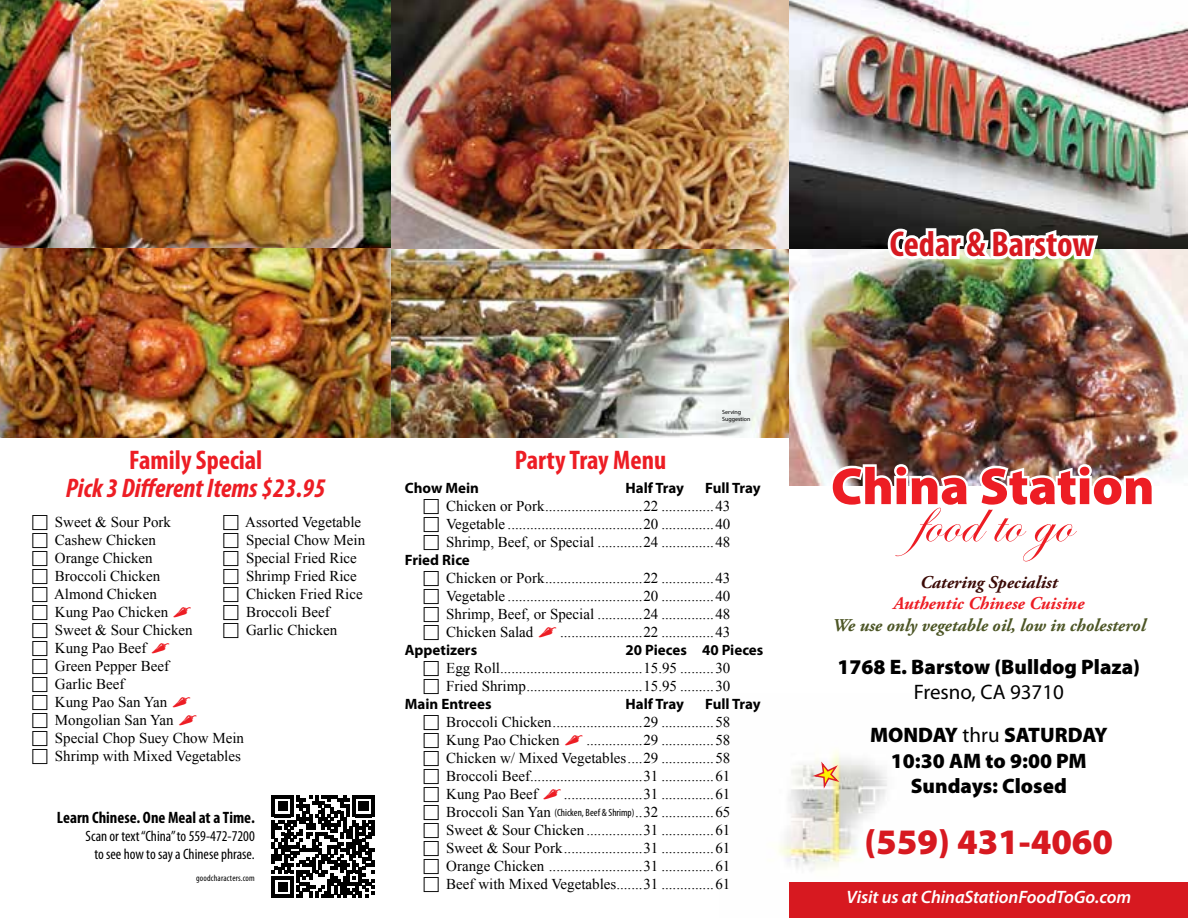
<style>
.page{position:relative;width:1188px;height:918px;background:#fff}
.page>*{position:absolute;margin:0;border:0;box-sizing:border-box;transform-origin:0 0}
.t1{font:900 36px "Myriad Pro";color:#d71920}
.t2{font:700 condensed 36px "Myriad Pro";color:#d71920}
.t3{font:700 condensed 27px "Myriad Pro";color:#ed1d24}
.t4{font:italic 700 condensed 27px "Myriad Pro";color:#ed1d24}
.t5{font:900 21px/25.2px "Myriad Pro";color:#000;text-align:center}
.t6{font:21px/43.2px "Myriad Pro";color:#000;text-align:center}
.t7{font:italic 700 18px "Adobe Garamond Pro";color:#4d5626}
.t8{font:italic 600 18px "Myriad Pro";letter-spacing:-.005em;color:#fff}
.t9{font:italic 700 18px "Adobe Garamond Pro";color:#ed1d24}
.t10{font:italic 700 18px "Adobe Garamond Pro";color:#3b0a06}
.t11{font:700 condensed 16.5px "Myriad Pro";color:#000}
.t12{font:15px/18px "Times New Roman";color:#000}
.t13{font:700 15px "Myriad Pro";color:#000}
.t14{font:condensed 15px/18px "Myriad Pro";color:#000;text-align:center}
.t15{font:condensed 9px "Myriad Pro";letter-spacing:.02em;color:#000}
.t16{font:6px/7.2px "Myriad Pro";color:#000}
.s1{font-family:"Myriad Pro";font-stretch:condensed;font-size:10.5px}
.s2{font-weight:900}
</style>
<div class="page">
<img style="left:0;top:248px;width:391px;height:189px">
<img style="left:391px;top:248px;width:399px;height:189px">
<img style="left:778px;top:750px;width:171px;height:168px">
<svg style="left:810px;top:762px;width:32px;height:29px"></svg>
<img style="left:0;top:0;width:1188px;height:248px">
<img style="left:391px;top:0;width:405px;height:248px">
<svg style="left:513px;top:416px;width:155px;height:22px"></svg>
<div style="left:790px;top:883px;width:398px;height:35px;background:#d71920"></div>
<img style="left:790px;top:243px;width:398px;height:243px">
<svg style="left:828px;top:462px;width:328px;height:100px"></svg>
<svg style="left:833px;top:467px;width:319px;height:94px"></svg>
<div style="left:168px;top:449px;width:7px;height:6px;border:3px solid #fff;border-radius:50%"></div>
<img style="left:885px;top:131px;width:217px;height:260px">
<svg style="left:272px;top:795px;width:102px;height:103px"></svg>
<h2 class="t3" style="left:129px;top:443px;width:135px">Family Special</h2>
<h2 class="t4" style="left:66px;top:471px;width:261px">Pick 3 Different Items $23.95</h2>
<p class="t12" style="left:54px;top:513px;width:191px">Sweet &amp; Sour Pork<br>Cashew Chicken<br>Orange Chicken<br>Broccoli Chicken<br>Almond Chicken<br>Kung Pao Chicken<br>Sweet &amp; Sour Chicken<br>Kung Pao Beef<br>Green Pepper Beef<br>Garlic Beef<br>Kung Pao San Yan<br>Mongolian San Yan<br>Special Chop Suey Chow Mein<br>Shrimp with Mixed Vegetables</p>
<p class="t12" style="left:245px;top:513px;width:121px">Assorted Vegetable<br>Special Chow Mein<br>Special Fried Rice<br>Shrimp Fried Rice<br>Chicken Fried Rice<br>Broccoli Beef<br>Garlic Chicken</p>
<p class="t11" style="left:57px;top:807px;width:199px">Learn Chinese. One Meal at a Time.</p>
<p class="t14" style="left:86px;top:827px;width:171px">Scan or text “China” to 559-472-7200 to see how to say a Chinese phrase.</p>
<p class="t15" style="left:196px;top:872px;width:60px">goodcharacters.com</p>
<h2 class="t3" style="left:515px;top:443px;width:153px">Party Tray Menu</h2>
<p class="t16" style="left:722px;top:408px;width:30px">Serving<br>Suggestion</p>
<p class="t13" style="left:405px;top:479px;width:76px">Chow Mein</p>
<p class="t13" style="left:626px;top:479px;width:60px">Half Tray</p>
<p class="t13" style="left:705px;top:479px;width:57px">Full Tray</p>
<p class="t12" style="left:446px;top:497px;width:286px;text-align:justify">Chicken or Pork..........................22 ..............43<br>Vegetable ....................................20 ..............40<br>Shrimp, Beef, or Special ............24 ..............48</p>
<p class="t13" style="left:405px;top:551px;width:66px">Fried Rice</p>
<p class="t12" style="left:446px;top:569px;width:286px;text-align:justify">Chicken or Pork..........................22 ..............43<br>Vegetable ....................................20 ..............40<br>Shrimp, Beef, or Special ............24 ..............48<br>Chicken Salad</p>
<p class="t12" style="left:560px;top:623px;width:172px">......................22 ..............43</p>
<p class="t13" style="left:405px;top:641px;width:74px">Appetizers</p>
<p class="t13" style="left:626px;top:641px;width:139px">20 Pieces 40 Pieces</p>
<p class="t12" style="left:446px;top:659px;width:286px">Egg Roll......................................15.95 .........30<br>Fried Shrimp...............................15.95 .........30</p>
<p class="t13" style="left:405px;top:695px;width:88px">Main Entrees</p>
<p class="t13" style="left:626px;top:695px;width:60px">Half Tray</p>
<p class="t13" style="left:705px;top:695px;width:57px">Full Tray</p>
<p class="t12" style="left:446px;top:713px;width:286px">Broccoli Chicken........................29 ..............58<br>Kung Pao Chicken</p>
<p class="t12" style="left:446px;top:731px;width:286px;text-align:justify;text-indent:140px">...............29 ..............58<br>Chicken w/ Mixed Vegetables....29 ..............58<br>Broccoli Beef..............................31 ..............61<br>Kung Pao Beef</p>
<p class="t12" style="left:446px;top:785px;width:286px;text-align:justify;text-indent:118px">.....................31 ..............61<br>Broccoli San Yan <span class="s1">(Chicken, Beef &amp; Shrimp)</span>..32 ..............65<br>Sweet &amp; Sour Chicken ...............31 ..............61<br>Sweet &amp; Sour Pork.....................31 ..............61<br>Orange Chicken .........................31 ..............61<br>Beef with Mixed Vegetables.......31 ..............61</p>
<h1 class="t2" style="left:890px;top:222px;width:206px">Cedar &amp; Barstow</h1>
<p class="t10" style="left:920px;top:571px;width:139px">Catering Specialist</p>
<p class="t9" style="left:893px;top:593px;width:192px">Authentic Chinese Cuisine</p>
<p class="t7" style="left:832px;top:615px;width:315px">We use only vegetable oil, low in cholesterol</p>
<h3 class="t5" style="left:838px;top:654px;width:304px">1768 E. Barstow (Bulldog Plaza)</h3>
<h3 class="t6" style="left:870px;top:671px;width:239px">Fresno, CA 93710<br><span class="s2">MONDAY</span> thru <span class="s2">SATURDAY</span></h3>
<h3 class="t5" style="left:891px;top:748px;width:197px">10:30 AM to 9:00 PM<br>Sundays: Closed</h3>
<h1 class="t1" style="left:864px;top:821px;width:250px">(559) 431-4060</h1>
<p class="t8" style="left:846px;top:887px;width:286px">Visit us at ChinaStationFoodToGo.com</p>
</div>
